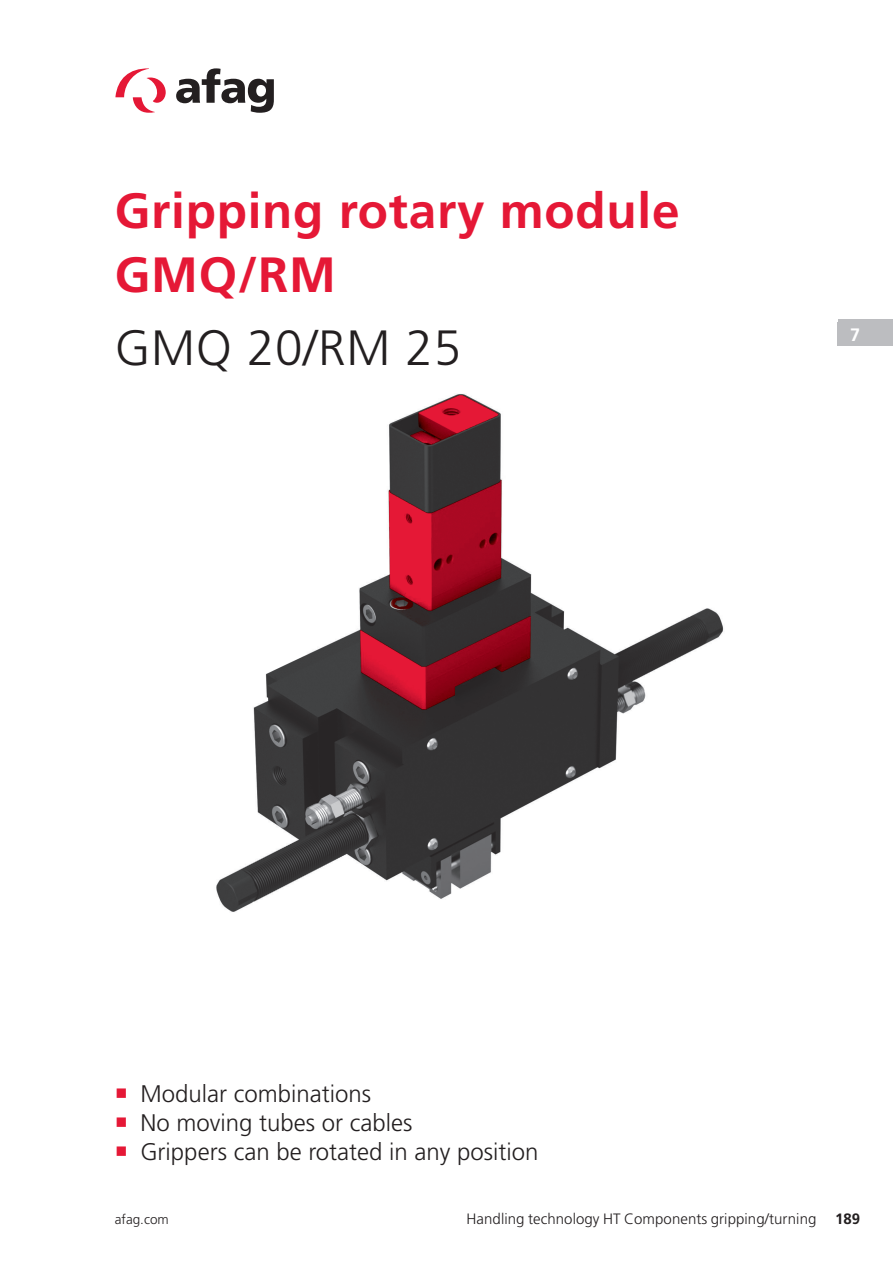
<style>
.page{position:relative;width:893px;height:1263px;background:#fff}
.page>*{position:absolute;margin:0;border:0;box-sizing:border-box;transform-origin:0 0}
.t1{font:700 49.5px/64.5px "Frutiger LT Pro";letter-spacing:.015em;color:#e51836}
.t2{font:300 49.5px "Frutiger LT Pro";letter-spacing:.015em;color:#231f20}
.t3{font:300 24px/28.8px "Frutiger LT Pro";color:#231f20}
.t4{font:700 18px "Frutiger LT Pro";color:#fff}
.t5{font:300 15px "Frutiger LT Pro";letter-spacing:.005em;color:#231f20}
.t6{font:300 13.5px "Frutiger LT Pro";color:#231f20}
.s1{font-weight:700}
</style>
<div class="page">
<svg style="left:115px;top:68px;width:51px;height:45px"></svg>
<svg style="left:176px;top:68px;width:98px;height:45px"></svg>
<img style="left:216px;top:394px;width:508px;height:518px">
<div style="left:837px;top:322px;width:56px;height:24px;background:#bcbdc0"></div>
<hr style="left:838px;top:320px;width:55px;height:3px;background:#bcbdc0">
<h1 class="t1" style="left:115px;top:178px;width:566px">Gripping rotary module<br>GMQ/RM</h1>
<h1 class="t2" style="left:115px;top:319px;width:348px">GMQ 20/RM 25</h1>
<p class="t4" style="left:850px;top:324px;width:12px">7</p>
<p class="t3" style="left:140px;top:1080px;width:400px">Modular combinations<br>No moving tubes or cables<br>Grippers can be rotated in any position</p>
<p class="t6" style="left:115px;top:1211px;width:55px">afag.com</p>
<p class="t5" style="left:466px;top:1210px;width:395px">Handling technology HT Components gripping/turning <span class="s1">189</span></p>
</div>
